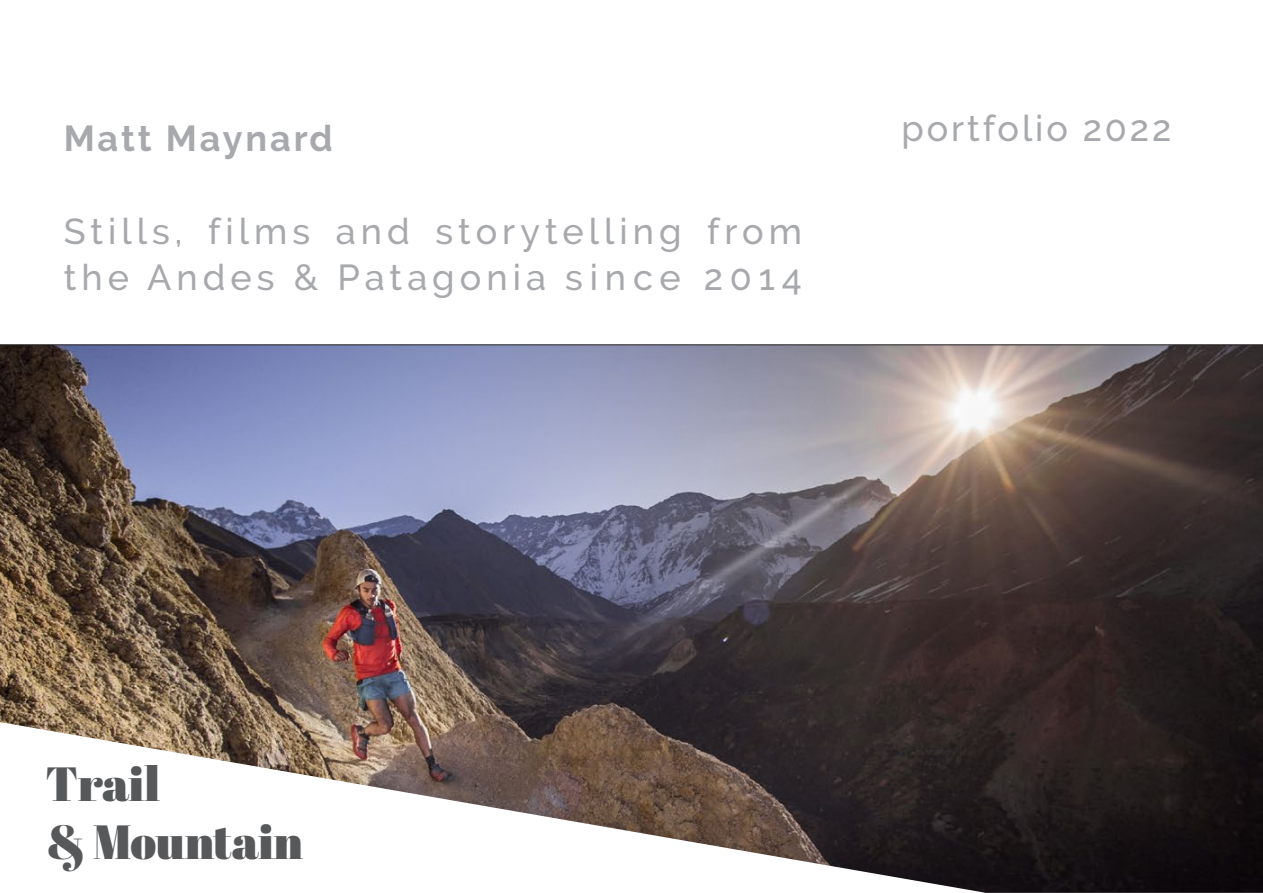
<style>
.page{position:relative;width:1263px;height:893px;background:#fff}
.page>*{position:absolute;margin:0;border:0;box-sizing:border-box;transform-origin:0 0}
.Headline_1{font:900 48px "Abril Display";color:#57585a}
.Subhead_Title{font:500 36px/46.5px "Raleway";letter-spacing:.14em;color:#a8a9ad}
.Body_Text_-_Regular{font:500 36px "Raleway";letter-spacing:.08em;color:#a8a9ad}
.t1{font:700 36px "Raleway";letter-spacing:.075em;color:#a8a9ad}
</style>
<div class="page">
<img style="left:0;top:344px;width:1263px;height:549px">
<p class="t1" style="left:64px;top:118px;width:271px">Matt Maynard</p>
<p class="Body_Text_-_Regular" style="left:901px;top:108px;width:271px">portfolio 2022</p>
<p class="Subhead_Title" style="left:64px;top:208px;width:740px">Stills, films and storytelling from the Andes &amp; Patagonia since 2014</p>
<p class="Headline_1" style="left:46px;top:750px;width:115px">Trail</p>
<p class="Headline_1" style="left:46px;top:808px;width:258px">&amp; Mountain</p>
</div>
